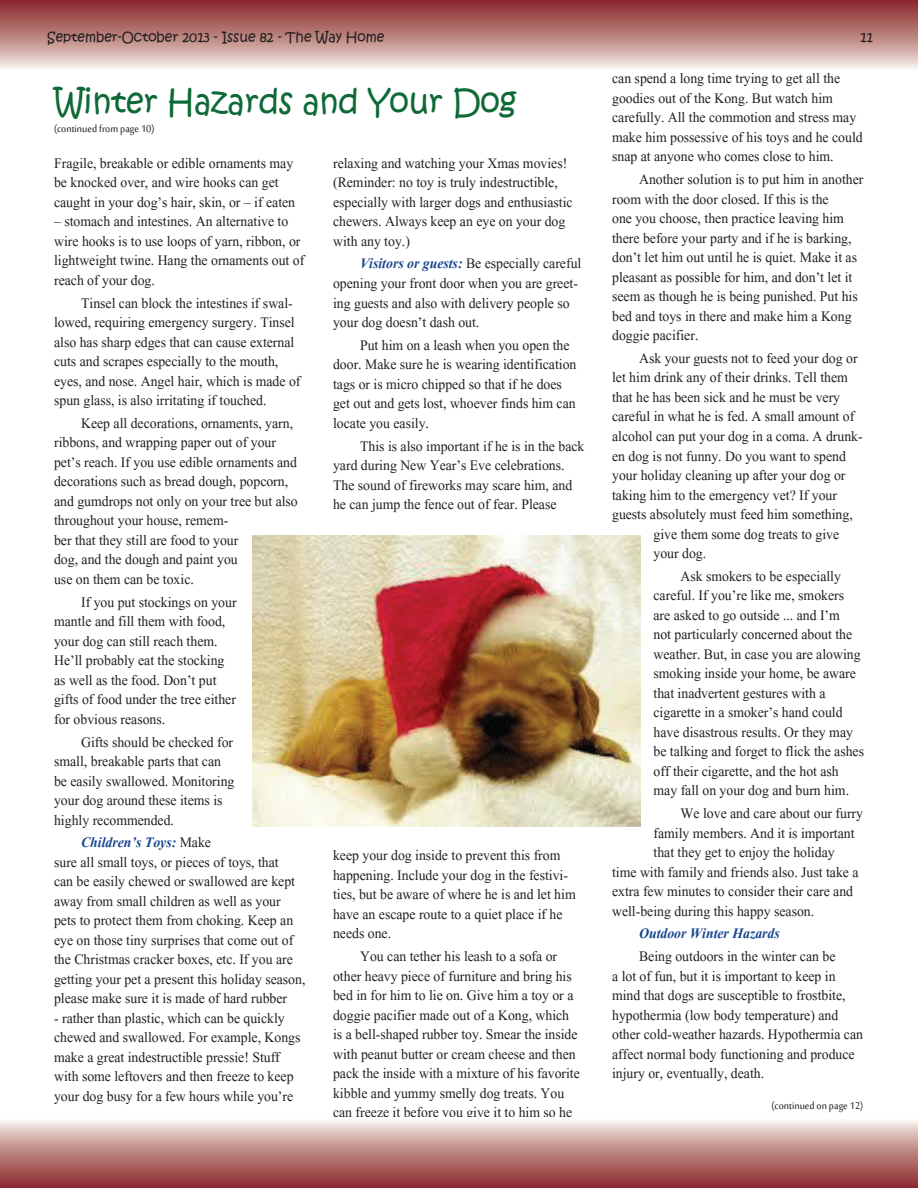
<style>
.page{position:relative;width:918px;height:1188px;background:#fff}
.page>*{position:absolute;margin:0;border:0;box-sizing:border-box;transform-origin:0 0}
.t1{font:33px "Kristen ITC";color:#0e6937;scale:.95 1}
.t2{font:18px/19.5px "Aparajita";color:#231f20;scale:.95 1}
.t3{font:italic 700 18px "Aparajita";color:#17468e;scale:.95 1}
.t4{font:13.5px "Kristen ITC";color:#231f20}
.t5{font:13.5px "Sakkal Majalla";color:#231f20;scale:.95 1}
.s1{font-weight:700;font-style:italic;color:#17468e}
</style>
<div class="page">
<svg style="left:0;top:0;width:918px;height:68px;background:#bb817f"></svg>
<svg style="left:0;top:1121px;width:918px;height:67px;background:#bc8381"></svg>
<img style="left:252px;top:536px;width:388px;height:291px">
<p class="t4" style="left:47px;top:28px;width:339px">September-October 2013 - Issue 82 - The Way Home</p>
<p class="t4" style="left:861px;top:28px;width:14px">11</p>
<h1 class="t1" style="left:54px;top:80px;width:488px">Winter Hazards and Your Dog</h1>
<p class="t5" style="left:54px;top:121px;width:107px">(continued from page 10)</p>
<p class="t2" style="left:54px;top:155px;width:255px">Fragile, breakable or edible ornaments may be knocked over, and wire hooks can get caught in your dog’s hair, skin, or – if eaten</p>
<p class="t2" style="left:54px;top:214px;width:265px">– stomach and intestines. An alternative to wire hooks is to use loops of yarn, ribbon, or lightweight twine. Hang the ornaments out of reach of your dog.</p>
<p class="t2" style="left:54px;top:295px;width:261px;text-indent:27px">Tinsel can block the intestines if swal&shy;lowed, requiring emergency surgery. Tinsel also has sharp edges that can cause external cuts and scrapes especially to the mouth, eyes, and nose. Angel hair, which is made of spun glass, is also irritating if touched.</p>
<p class="t2" style="left:54px;top:415px;width:258px;text-indent:27px">Keep all decorations, ornaments, yarn, ribbons, and wrapping paper out of your pet’s reach. If you use edible ornaments and decorations such as bread dough, popcorn, and gumdrops not only on your tree but also throughout your house, remem-<br>ber that they still are food to your<br>dog, and the dough and paint you<br>use on them can be toxic.</p>
<p class="t2" style="left:54px;top:594px;width:194px;text-indent:27px">If you put stockings on your mantle and fill them with food, your dog can still reach them.<br>He’ll probably eat the stocking as well as the food. Don’t put gifts of food under the tree either for obvious reasons.</p>
<p class="t2" style="left:54px;top:734px;width:191px;text-indent:27px">Gifts should be checked for small, breakable parts that can be easily swallowed. Monitoring your dog around these items is highly recommended.</p>
<p class="t2" style="left:54px;top:835px;width:266px;text-indent:27px"><span class="s1">Children’s Toys:</span> Make<br>sure all small toys, or pieces of toys, that<br>can be easily chewed or swallowed are kept away from small children as well as your pets to protect them from choking. Keep an eye on those tiny surprises that come out of the Christmas cracker boxes, etc. If you are getting your pet a present this holiday season, please make sure it is made of hard rubber</p>
<p class="t2" style="left:54px;top:1010px;width:261px">- rather than plastic, which can be quickly chewed and swallowed. For example, Kongs make a great indestructible pressie! Stuff with some leftovers and then freeze to keep your dog busy for a few hours while you’re</p>
<p class="t2" style="left:333px;top:155px;width:254px">relaxing and watching your Xmas movies! (Reminder: no toy is truly indestructible, especially with larger dogs and enthusiastic chewers. Always keep an eye on your dog with any toy.)</p>
<p class="t2" style="left:333px;top:256px;width:263px;text-indent:27px"><span class="s1">Visitors or guests:</span> Be especially careful opening your front door when you are greet&shy;ing guests and also with delivery people so your dog doesn’t dash out.</p>
<p class="t2" style="left:333px;top:337px;width:258px;text-indent:27px">Put him on a leash when you open the door. Make sure he is wearing identification tags or is micro chipped so that if he does get out and gets lost, whoever finds him can locate you easily.</p>
<p class="t2" style="left:333px;top:438px;width:266px;text-indent:27px">This is also important if he is in the back yard during New Year’s Eve celebrations.<br>The sound of fireworks may scare him, and he can jump the fence out of fear. Please</p>
<p class="t2" style="left:333px;top:847px;width:257px">keep your dog inside to prevent this from happening. Include your dog in the festivi&shy;ties, but be aware of where he is and let him have an escape route to a quiet place if he needs one.</p>
<p class="t2" style="left:333px;top:948px;width:261px;text-indent:27px">You can tether his leash to a sofa or other heavy piece of furniture and bring his bed in for him to lie on. Give him a toy or a doggie pacifier made out of a Kong, which is a bell-shaped rubber toy. Smear the inside with peanut butter or cream cheese and then pack the inside with a mixture of his favorite kibble and yummy smelly dog treats. You can freeze it before you give it to him so he</p>
<p class="t2" style="left:612px;top:71px;width:265px">can spend a long time trying to get all the goodies out of the Kong. But watch him carefully. All the commotion and stress may make him possessive of his toys and he could snap at anyone who comes close to him.</p>
<p class="t2" style="left:612px;top:171px;width:266px;text-indent:27px">Another solution is to put him in another room with the door closed. If this is the<br>one you choose, then practice leaving him there before your party and if he is barking, don’t let him out until he is quiet. Make it as pleasant as possible for him, and don’t let it seem as though he is being punished. Put his bed and toys in there and make him a Kong doggie pacifier.</p>
<p class="t2" style="left:639px;top:350px;width:231px">Ask your guests not to feed your dog or</p>
<p class="t2" style="left:612px;top:370px;width:250px">let him drink any of their drinks. Tell them</p>
<p class="t2" style="left:612px;top:389px;width:242px">that he has been sick and he must be very</p>
<p class="t2" style="left:612px;top:409px;width:256px">careful in what he is fed. A small amount of</p>
<p class="t2" style="left:612px;top:428px;width:265px">alcohol can put your dog in a coma. A drunk-</p>
<p class="t2" style="left:612px;top:448px;width:248px">en dog is not funny. Do you want to spend</p>
<p class="t2" style="left:612px;top:467px;width:247px">your holiday cleaning up after your dog or</p>
<p class="t2" style="left:612px;top:487px;width:238px">taking him to the emergency vet? If your</p>
<p class="t2" style="left:612px;top:506px;width:255px">guests absolutely must feed him something,</p>
<p class="t2" style="left:654px;top:526px;width:197px">give them some dog treats to give</p>
<p class="t2" style="left:654px;top:545px;width:57px">your dog.</p>
<p class="t2" style="left:654px;top:568px;width:223px;text-indent:27px">Ask smokers to be especially careful. If you’re like me, smokers are asked to go outside ... and I’m<br>not particularly concerned about the weather. But, in case you are alowing smoking inside your home, be aware that inadvertent gestures with a cigarette in a smoker’s hand could have disastrous results. Or they may be talking and forget to flick the ashes off their cigarette, and the hot ash may fall on your dog and burn him.</p>
<p class="t2" style="left:681px;top:805px;width:194px">We love and care about our furry</p>
<p class="t2" style="left:654px;top:825px;width:213px">family members. And it is important</p>
<p class="t2" style="left:654px;top:844px;width:192px">that they get to enjoy the holiday</p>
<p class="t2" style="left:612px;top:864px;width:261px">time with family and friends also. Just take a</p>
<p class="t2" style="left:612px;top:883px;width:255px">extra few minutes to consider their care and</p>
<p class="t2" style="left:612px;top:903px;width:214px">well-being during this happy season.</p>
<p class="t3" style="left:639px;top:925px;width:150px">Outdoor Winter Hazards</p>
<p class="t2" style="left:612px;top:949px;width:266px;text-indent:27px">Being outdoors in the winter can be<br>a lot of fun, but it is important to keep in mind that dogs are susceptible to frostbite, hypothermia (low body temperature) and other cold-weather hazards. Hypothermia can affect normal body functioning and produce injury or, eventually, death.</p>
<p class="t5" style="left:772px;top:1098px;width:98px">(continued on page 12)</p>
</div>
